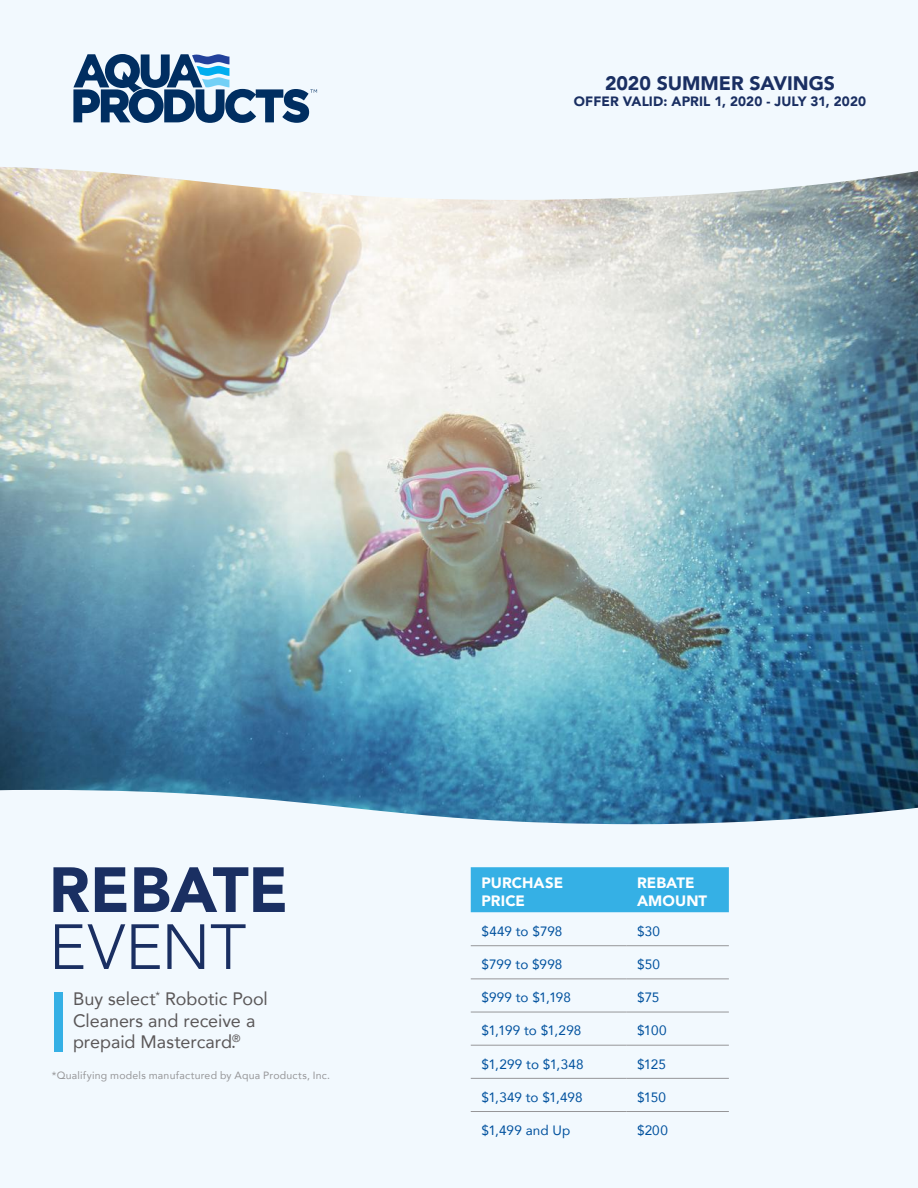
<style>
.page{position:relative;width:918px;height:1188px;background:#fff}
.page>*{position:absolute;margin:0;border:0;box-sizing:border-box;transform-origin:0 0}
.t1{font:900 63.15px "Avenir";letter-spacing:-.005em;color:#1a2f62}
.t2{font:300 63.15px "Avenir";color:#1a2f62}
.t3{font:900 19.5px "Avenir";color:#1a2f62}
.t4{font:18px/21.6px "Avenir";color:#5a5758}
.t5{font:900 15px/18px "Avenir";letter-spacing:.005em;color:#fff}
.t6{font:13.5px "Avenir";letter-spacing:.005em;color:#00519e}
.t7{font:900 13.5px "Avenir";letter-spacing:.01em;color:#1a2f62}
.t8{font:10.5px "Avenir";letter-spacing:.025em;color:#969698}
</style>
<div class="page">
<img style="left:0;top:200px;width:918px;height:590px">
<div style="left:0;top:790px;width:918px;height:398px;background:#f2f9fe"></div>
<div style="left:0;top:0;width:918px;height:200px;background:#f2f9fe"></div>
<div style="left:54px;top:992px;width:8px;height:60px;background:#35b0e5"></div>
<div style="left:471px;top:867px;width:258px;height:45px;background:#35b0e5"></div>
<hr style="left:471px;top:945px;width:155px;height:1px;background:#969698">
<hr style="left:471px;top:979px;width:155px;height:1px;background:#969698">
<hr style="left:471px;top:1012px;width:155px;height:1px;background:#969698">
<hr style="left:471px;top:1045px;width:155px;height:1px;background:#969698">
<hr style="left:471px;top:1078px;width:155px;height:1px;background:#969698">
<hr style="left:626px;top:945px;width:103px;height:1px;background:#969698">
<hr style="left:626px;top:979px;width:103px;height:1px;background:#969698">
<hr style="left:626px;top:1012px;width:103px;height:1px;background:#969698">
<hr style="left:626px;top:1045px;width:103px;height:1px;background:#969698">
<hr style="left:626px;top:1078px;width:103px;height:1px;background:#969698">
<hr style="left:471px;top:1111px;width:155px;height:1px;background:#969698">
<hr style="left:626px;top:1111px;width:103px;height:1px;background:#969698">
<svg style="left:73px;top:54px;width:244px;height:69px"></svg>
<h2 class="t3" style="left:605px;top:67px;width:231px">2020 SUMMER SAVINGS</h2>
<p class="t7" style="left:574px;top:90px;width:294px">OFFER VALID: APRIL 1, 2020 - JULY 31, 2020</p>
<h1 class="t1" style="left:49px;top:836px;width:241px">REBATE</h1>
<h1 class="t2" style="left:49px;top:910px;width:199px">EVENT</h1>
<h3 class="t4" style="left:73px;top:988px;width:196px">Buy select<sup>*</sup> Robotic Pool<br>Cleaners and receive a prepaid Mastercard<sup>®</sup>.</h3>
<p class="t8" style="left:52px;top:1066px;width:280px">*Qualifying models manufactured by Aqua Products, Inc.</p>
<p class="t5" style="left:482px;top:874px;width:83px">PURCHASE<br>PRICE</p>
<p class="t5" style="left:637px;top:874px;width:72px">REBATE<br>AMOUNT</p>
<p class="t6" style="left:482px;top:920px;width:82px">$449 to $798</p>
<p class="t6" style="left:637px;top:920px;width:25px">$30</p>
<p class="t6" style="left:482px;top:954px;width:82px">$799 to $998</p>
<p class="t6" style="left:637px;top:954px;width:24px">$50</p>
<p class="t6" style="left:482px;top:987px;width:91px">$999 to $1,198</p>
<p class="t6" style="left:637px;top:987px;width:24px">$75</p>
<p class="t6" style="left:482px;top:1020px;width:101px">$1,199 to $1,298</p>
<p class="t6" style="left:637px;top:1020px;width:31px">$100</p>
<p class="t6" style="left:482px;top:1053px;width:104px">$1,299 to $1,348</p>
<p class="t6" style="left:637px;top:1053px;width:30px">$125</p>
<p class="t6" style="left:482px;top:1086px;width:102px">$1,349 to $1,498</p>
<p class="t6" style="left:637px;top:1086px;width:31px">$150</p>
<p class="t6" style="left:482px;top:1119px;width:90px">$1,499 and Up</p>
<p class="t6" style="left:637px;top:1119px;width:32px">$200</p>
</div>
